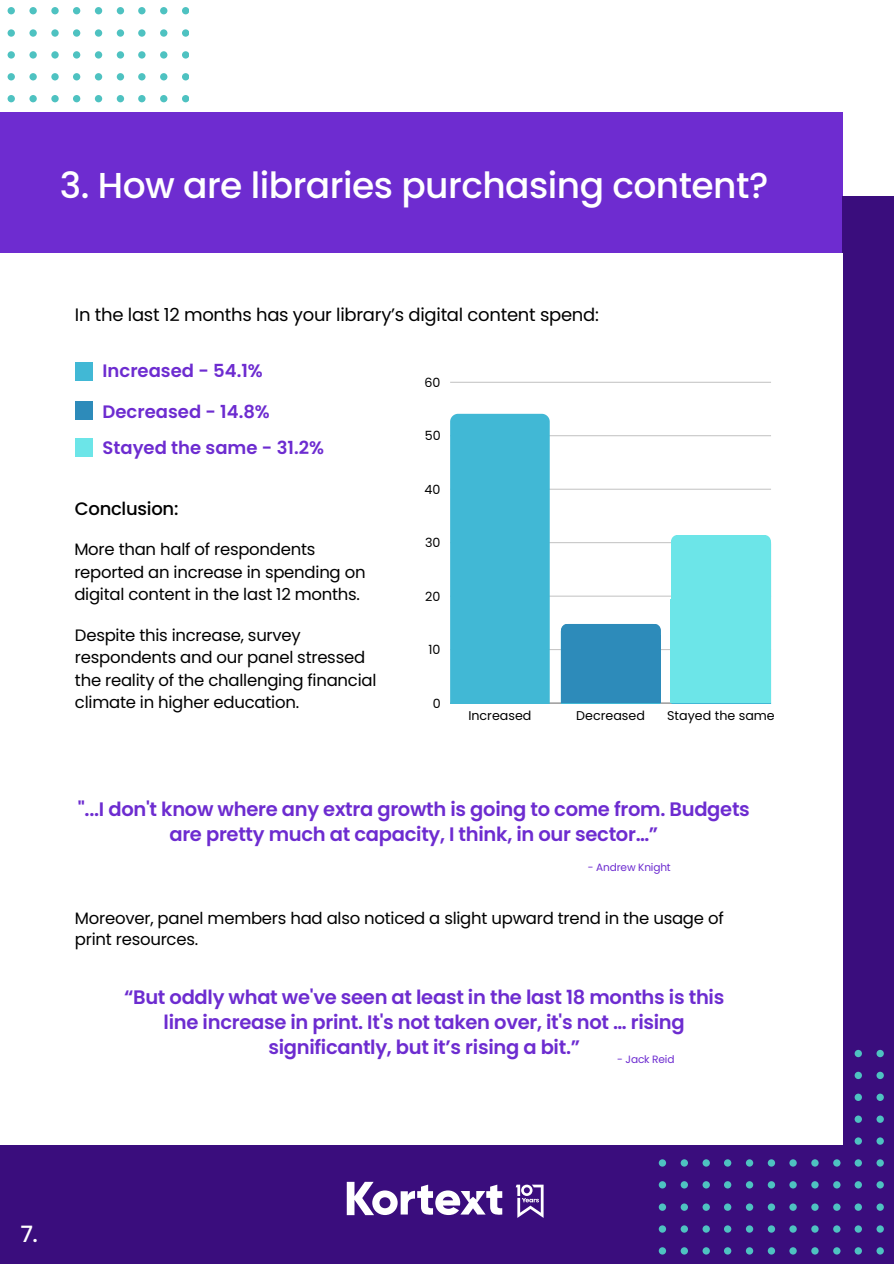
<style>
.page{position:relative;width:894px;height:1264px;background:#fff}
.page>*{position:absolute;margin:0;border:0;box-sizing:border-box;transform-origin:0 0}
.t1{font:500 36px "Poppins";letter-spacing:-.015em;color:#fff}
.t2{font:500 22.5px "Poppins";color:#fff}
.t3{font:600 19.5px/24.8px "Poppins";letter-spacing:-.015em;color:#6d2cd0;text-align:center}
.t4{font:18px "Poppins";letter-spacing:-.015em;color:#000}
.t5{font:600 18px "Poppins";color:#6d2cd0}
.t6{font:500 18px "Poppins";letter-spacing:-.015em;color:#000}
.t7{font:16.5px/22.5px "Poppins";letter-spacing:-.015em;color:#000}
.t8{font:12.6px "Poppins";color:#000}
.t9{font:10.5px "Poppins";letter-spacing:-.015em;color:#6d2cd0}
</style>
<div class="page">
<svg style="left:7px;top:7px;width:182px;height:96px"></svg>
<div style="left:0;top:112px;width:842px;height:805px;background:#6e2cd0"></div>
<div style="left:0;top:197px;width:893px;height:1066px;background:#3a0d7d"></div>
<div style="left:0;top:153px;width:841px;height:764px;background:#6e2cd0"></div>
<svg style="left:658px;top:1049px;width:226px;height:206px"></svg>
<div style="left:0;top:253px;width:842px;height:891px;background:#fff"></div>
<div style="left:75px;top:362px;width:18px;height:18px;background:#41b8d5"></div>
<div style="left:75px;top:402px;width:18px;height:18px;background:#2d8bba"></div>
<div style="left:75px;top:438px;width:18px;height:18px;background:#6ce5e8"></div>
<hr style="left:450px;top:702px;width:320px;height:1px;background:#000;opacity:.6">
<hr style="left:450px;top:649px;width:320px;height:1px;background:#000;opacity:.25">
<hr style="left:450px;top:596px;width:320px;height:1px;background:#d6d6d6">
<hr style="left:450px;top:542px;width:320px;height:1px;background:#cbcbcb">
<hr style="left:450px;top:489px;width:320px;height:1px;background:#d2d2d2">
<hr style="left:450px;top:435px;width:320px;height:1px;background:#cecece">
<hr style="left:450px;top:382px;width:320px;height:1px;background:#cecece">
<div style="left:450px;top:414px;width:99px;height:289px;background:#41b8d5"></div>
<div style="left:560px;top:623px;width:100px;height:77px;background:#2d8bba;border-radius:7px"></div>
<div style="left:560px;top:635px;width:100px;height:68px;background:#2d8bba"></div>
<div style="left:670px;top:599px;width:100px;height:103px;background:#6ce5e8"></div>
<div style="left:670px;top:535px;width:100px;height:76px;background:#6ce5e8;border-radius:7px"></div>
<svg style="left:346px;top:1181px;width:156px;height:34px"></svg>
<svg style="left:515px;top:1184px;width:28px;height:33px"></svg>
<p class="t1" style="left:60px;top:161px;width:709px">3. How are libraries purchasing content?</p>
<h3 class="t4" style="left:75px;top:302px;width:525px">In the last 12 months has your library’s digital content spend:</h3>
<p class="t5" style="left:103px;top:358px;width:162px">Increased - 54.1%</p>
<h1 class="t5" style="left:103px;top:399px;width:169px">Decreased - 14.8%</h1>
<p class="t5" style="left:103px;top:435px;width:223px">Stayed the same - 31.2%</p>
<p class="t6" style="left:75px;top:496px;width:105px">Conclusion:</p>
<h3 class="t7" style="left:74px;top:538px;width:292px">More than half of respondents reported an increase in spending on digital content in the last 12 months.</h3>
<h3 class="t7" style="left:75px;top:624px;width:303px">Despite this increase, survey respondents and our panel stressed the reality of the challenging financial climate in higher education.</h3>
<p class="t8" style="left:424px;top:373px;width:17px">60</p>
<p class="t8" style="left:425px;top:427px;width:17px">50</p>
<p class="t8" style="left:424px;top:480px;width:17px">40</p>
<p class="t8" style="left:425px;top:534px;width:17px">30</p>
<p class="t8" style="left:425px;top:587px;width:17px">20</p>
<p class="t8" style="left:428px;top:641px;width:14px">10</p>
<p class="t8" style="left:432px;top:694px;width:9px">0</p>
<p class="t8" style="left:468px;top:706px;width:65px">Increased</p>
<p class="t8" style="left:576px;top:706px;width:70px">Decreased</p>
<p class="t8" style="left:667px;top:706px;width:109px">Stayed the same</p>
<h3 class="t3" style="left:78px;top:797px;width:673px">"...I don't know where any extra growth is going to come from. Budgets are pretty much at capacity, I think, in our sector…”</h3>
<p class="t9" style="left:587px;top:860px;width:84px">- Andrew Knight</p>
<p class="t7" style="left:75px;top:907px;width:650px;line-height:21.3px">Moreover, panel members had also noticed a slight upward trend in the usage of print resources.</p>
<p class="t3" style="left:124px;top:985px;width:601px">“But oddly what we've seen at least in the last 18 months is this line increase in print. It's not taken over, it's not … rising significantly, but it’s rising a bit.”</p>
<p class="t9" style="left:617px;top:1052px;width:59px">- Jack Reid</p>
<p class="t2" style="left:20px;top:1218px;width:19px">7.</p>
</div>
